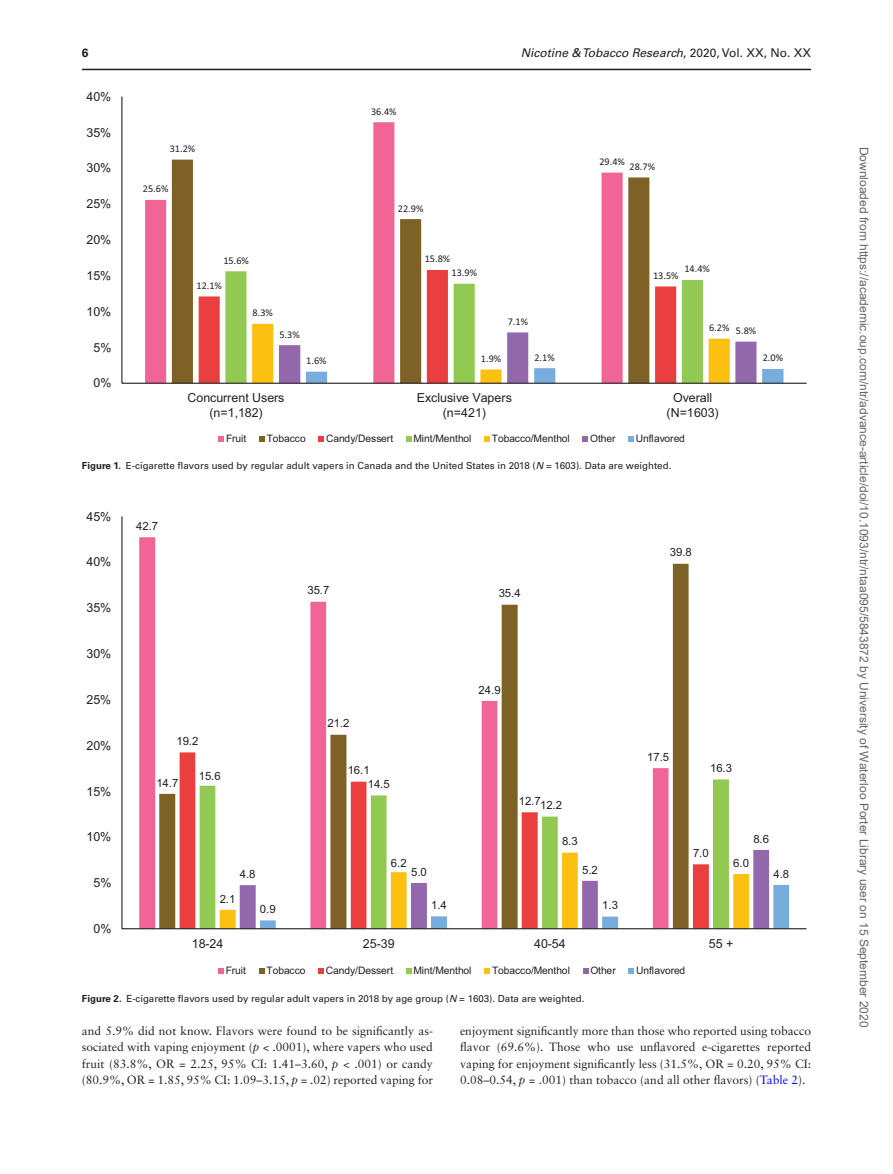
<style>
.page{position:relative;width:893px;height:1174px;background:#fff}
.page>*{position:absolute;margin:0;border:0;box-sizing:border-box;transform-origin:0 0}
.t1{font:12.45px/14.2px "Arial";letter-spacing:.005em;color:#231f20;text-align:center}
.t2{font:12px/16.5px "Sabon LT Std";color:#231f20;text-align:justify}
.t3{font:12px "Arial";color:#666}
.t4{font:italic 12px "Univers LT Std";color:#231f20}
.t5{font:700 12px "Univers LT Std";color:#231f20}
.t6{font:11.4px "Arial";letter-spacing:-.01em;color:#231f20}
.t7{font:10.35px "Arial";letter-spacing:-.005em;color:#231f20}
.t8{font:10.35px "Calibri";color:#231f20}
.t9{font:10.2px "Calibri";letter-spacing:-.005em;color:#231f20}
.t10{font:10.2px "Arial";letter-spacing:-.005em;color:#231f20}
.t11{font:9.75px "Univers LT Std";color:#231f20}
.s1{font-style:normal}
.s2{font-weight:700}
.s3{font-style:italic}
.s4{color:#00f}
</style>
<div class="page">
<hr style="left:82px;top:69px;width:729px;height:1px;background:#231f20">
<svg style="left:145px;top:122px;width:250px;height:261px"></svg>
<svg style="left:172px;top:160px;width:477px;height:223px"></svg>
<svg style="left:199px;top:270px;width:451px;height:113px;fill:#eb3f3f"></svg>
<svg style="left:225px;top:271px;width:478px;height:112px"></svg>
<svg style="left:252px;top:324px;width:531px;height:59px"></svg>
<hr style="left:121px;top:97px;width:1px;height:286px;background:#231f20">
<hr style="left:122px;top:383px;width:684px;height:1px;background:#231f20">
<svg style="left:219px;top:436px;width:5px;height:5px"></svg>
<svg style="left:259px;top:436px;width:6px;height:5px"></svg>
<svg style="left:319px;top:436px;width:5px;height:5px"></svg>
<svg style="left:406px;top:436px;width:5px;height:5px"></svg>
<svg style="left:485px;top:436px;width:5px;height:5px"></svg>
<svg style="left:583px;top:436px;width:5px;height:5px"></svg>
<svg style="left:628px;top:436px;width:6px;height:5px"></svg>
<svg style="left:139px;top:537px;width:17px;height:391px;background:#f06d9c"></svg>
<svg style="left:159px;top:564px;width:530px;height:364px"></svg>
<svg style="left:180px;top:752px;width:509px;height:176px"></svg>
<svg style="left:200px;top:779px;width:529px;height:149px"></svg>
<svg style="left:220px;top:850px;width:569px;height:78px"></svg>
<hr style="left:121px;top:516px;width:2px;height:412px;background:#231f20">
<hr style="left:122px;top:928px;width:684px;height:1px;background:#231f20">
<svg style="left:218px;top:968px;width:5px;height:5px"></svg>
<svg style="left:259px;top:968px;width:5px;height:5px"></svg>
<svg style="left:318px;top:968px;width:6px;height:5px"></svg>
<svg style="left:406px;top:968px;width:5px;height:5px"></svg>
<svg style="left:485px;top:968px;width:5px;height:5px"></svg>
<svg style="left:583px;top:968px;width:5px;height:5px"></svg>
<svg style="left:629px;top:968px;width:5px;height:5px"></svg>
<p class="t5" style="left:82px;top:45px;width:8px">6</p>
<p class="t4" style="left:521px;top:45px;width:292px">Nicotine &amp; Tobacco Research<span class="s1">, 2020, Vol. XX, No. XX</span></p>
<p class="t1" style="left:86px;top:89px;width:26px">40%</p>
<p class="t1" style="left:86px;top:125px;width:26px">35%</p>
<p class="t1" style="left:86px;top:161px;width:26px">30%</p>
<p class="t1" style="left:86px;top:197px;width:26px">25%</p>
<p class="t1" style="left:86px;top:232px;width:26px">20%</p>
<p class="t1" style="left:86px;top:268px;width:26px">15%</p>
<p class="t1" style="left:86px;top:304px;width:26px">10%</p>
<p class="t1" style="left:93px;top:340px;width:20px">5%</p>
<p class="t1" style="left:93px;top:376px;width:20px">0%</p>
<p class="t9" style="left:170px;top:142px;width:27px">31.2%</p>
<p class="t8" style="left:143px;top:182px;width:27px">25.6%</p>
<p class="t9" style="left:223px;top:254px;width:27px">15.6%</p>
<p class="t9" style="left:197px;top:279px;width:27px">12.1%</p>
<p class="t8" style="left:253px;top:306px;width:22px">8.3%</p>
<p class="t9" style="left:279px;top:328px;width:22px">5.3%</p>
<p class="t9" style="left:306px;top:354px;width:22px">1.6%</p>
<p class="t9" style="left:371px;top:105px;width:27px">36.4%</p>
<p class="t9" style="left:398px;top:202px;width:27px">22.9%</p>
<p class="t9" style="left:425px;top:253px;width:27px">15.8%</p>
<p class="t9" style="left:452px;top:266px;width:27px">13.9%</p>
<p class="t9" style="left:508px;top:315px;width:22px">7.1%</p>
<p class="t9" style="left:599px;top:155px;width:27px">29.4%</p>
<p class="t9" style="left:630px;top:160px;width:27px">28.7%</p>
<p class="t9" style="left:684px;top:263px;width:27px">14.4%</p>
<p class="t9" style="left:653px;top:269px;width:27px">13.5%</p>
<p class="t9" style="left:709px;top:321px;width:22px">6.2%</p>
<p class="t9" style="left:736px;top:324px;width:22px">5.8%</p>
<p class="t9" style="left:481px;top:352px;width:22px">1.9%</p>
<p class="t9" style="left:534px;top:351px;width:22px">2.1%</p>
<p class="t9" style="left:763px;top:351px;width:22px">2.0%</p>
<p class="t1" style="left:187px;top:391px;width:99px">Concurrent Users (n=1,182)</p>
<p class="t1" style="left:417px;top:391px;width:97px">Exclusive Vapers (n=421)</p>
<p class="t1" style="left:667px;top:391px;width:54px">Overall (N=1603)</p>
<p class="t10" style="left:226px;top:431px;width:22px">Fruit</p>
<p class="t10" style="left:267px;top:431px;width:40px">Tobacco</p>
<p class="t10" style="left:326px;top:431px;width:69px">Candy/Dessert</p>
<p class="t10" style="left:413px;top:431px;width:59px">Mint/Menthol</p>
<p class="t10" style="left:492px;top:431px;width:79px">Tobacco/Menthol</p>
<p class="t10" style="left:590px;top:431px;width:27px">Other</p>
<p class="t10" style="left:636px;top:431px;width:51px">Unflavored</p>
<p class="t11" style="left:82px;top:460px;width:591px"><span class="s2">Figure 1.</span> E-cigarette flavors used by regular adult vapers in Canada and the United States in 2018 (<span class="s3">N</span> = 1603). Data are weighted.</p>
<p class="t1" style="left:86px;top:509px;width:26px">45%</p>
<p class="t1" style="left:86px;top:555px;width:26px">40%</p>
<p class="t1" style="left:86px;top:600px;width:26px">35%</p>
<p class="t1" style="left:86px;top:646px;width:26px">30%</p>
<p class="t1" style="left:86px;top:692px;width:26px">25%</p>
<p class="t1" style="left:86px;top:738px;width:26px">20%</p>
<p class="t1" style="left:86px;top:784px;width:26px">15%</p>
<p class="t1" style="left:86px;top:829px;width:26px">10%</p>
<p class="t1" style="left:93px;top:875px;width:20px">5%</p>
<p class="t1" style="left:93px;top:921px;width:20px">0%</p>
<p class="t6" style="left:136px;top:518px;width:24px">42.7</p>
<p class="t6" style="left:307px;top:582px;width:24px">35.7</p>
<p class="t6" style="left:499px;top:585px;width:24px">35.4</p>
<p class="t6" style="left:176px;top:733px;width:24px">19.2</p>
<p class="t6" style="left:156px;top:774px;width:24px">14.7</p>
<p class="t6" style="left:199px;top:767px;width:24px">15.6</p>
<p class="t6" style="left:328px;top:715px;width:24px">21.2</p>
<p class="t6" style="left:348px;top:762px;width:24px">16.1</p>
<p class="t6" style="left:368px;top:776px;width:24px">14.5</p>
<p class="t6" style="left:479px;top:681px;width:24px">24.9</p>
<p class="t6" style="left:519px;top:793px;width:24px">12.7</p>
<p class="t6" style="left:540px;top:797px;width:24px">12.2</p>
<p class="t6" style="left:562px;top:833px;width:17px">8.3</p>
<p class="t6" style="left:391px;top:855px;width:17px">6.2</p>
<p class="t6" style="left:240px;top:866px;width:17px">4.8</p>
<p class="t6" style="left:411px;top:864px;width:17px">5.0</p>
<p class="t6" style="left:582px;top:861px;width:17px">5.2</p>
<p class="t6" style="left:220px;top:890px;width:17px">2.1</p>
<p class="t6" style="left:260px;top:901px;width:17px">0.9</p>
<p class="t6" style="left:431px;top:897px;width:17px">1.4</p>
<p class="t6" style="left:602px;top:897px;width:17px">1.3</p>
<p class="t6" style="left:670px;top:544px;width:24px">39.8</p>
<p class="t6" style="left:647px;top:749px;width:24px">17.5</p>
<p class="t6" style="left:710px;top:760px;width:24px">16.3</p>
<p class="t6" style="left:693px;top:845px;width:17px">7.0</p>
<p class="t6" style="left:753px;top:830px;width:17px">8.6</p>
<p class="t6" style="left:733px;top:855px;width:17px">6.0</p>
<p class="t6" style="left:773px;top:865px;width:17px">4.8</p>
<p class="t1" style="left:192px;top:936px;width:33px">18-24</p>
<p class="t1" style="left:363px;top:936px;width:33px">25-39</p>
<p class="t1" style="left:534px;top:936px;width:33px">40-54</p>
<p class="t1" style="left:709px;top:936px;width:26px">55 +</p>
<p class="t7" style="left:226px;top:963px;width:22px">Fruit</p>
<p class="t7" style="left:266px;top:963px;width:41px">Tobacco</p>
<p class="t7" style="left:326px;top:963px;width:69px">Candy/Dessert</p>
<p class="t7" style="left:413px;top:963px;width:60px">Mint/Menthol</p>
<p class="t7" style="left:492px;top:963px;width:79px">Tobacco/Menthol</p>
<p class="t7" style="left:590px;top:963px;width:27px">Other</p>
<p class="t7" style="left:636px;top:963px;width:51px">Unflavored</p>
<p class="t11" style="left:82px;top:992px;width:504px"><span class="s2">Figure 2.</span> E-cigarette flavors used by regular adult vapers in 2018 by age group (<span class="s3">N</span> = 1603). Data are weighted.</p>
<p class="t2" style="left:82px;top:1022px;width:353px">and 5.9% did not know. Flavors were found to be significantly as&shy;sociated with vaping enjoyment (<span class="s3">p</span> &lt; .0001), where vapers who used fruit (83.8%, OR = 2.25, 95% CI: 1.41–3.60, <span class="s3">p</span> &lt; .001) or candy (80.9%, OR = 1.85, 95% CI: 1.09–3.15, <span class="s3">p</span> = .02) reported vaping for</p>
<p class="t2" style="left:460px;top:1022px;width:353px">enjoyment significantly more than those who reported using tobacco flavor (69.6%). Those who use unflavored e-cigarettes reported vaping for enjoyment significantly less (31.5%, OR = 0.20, 95% CI:<br>0.08–0.54, <span class="s3">p</span> = .001) than tobacco (and all other flavors) (<span class="s4">Table 2</span>).</p>
<p class="t3" style="left:868px;top:146px;width:882px;rotate:90deg">Downloaded from https://academic.oup.com/ntr/advance-article/doi/10.1093/ntr/ntaa095/5843872 by University of Waterloo Porter Library user on 15 September 2020</p>
</div>
